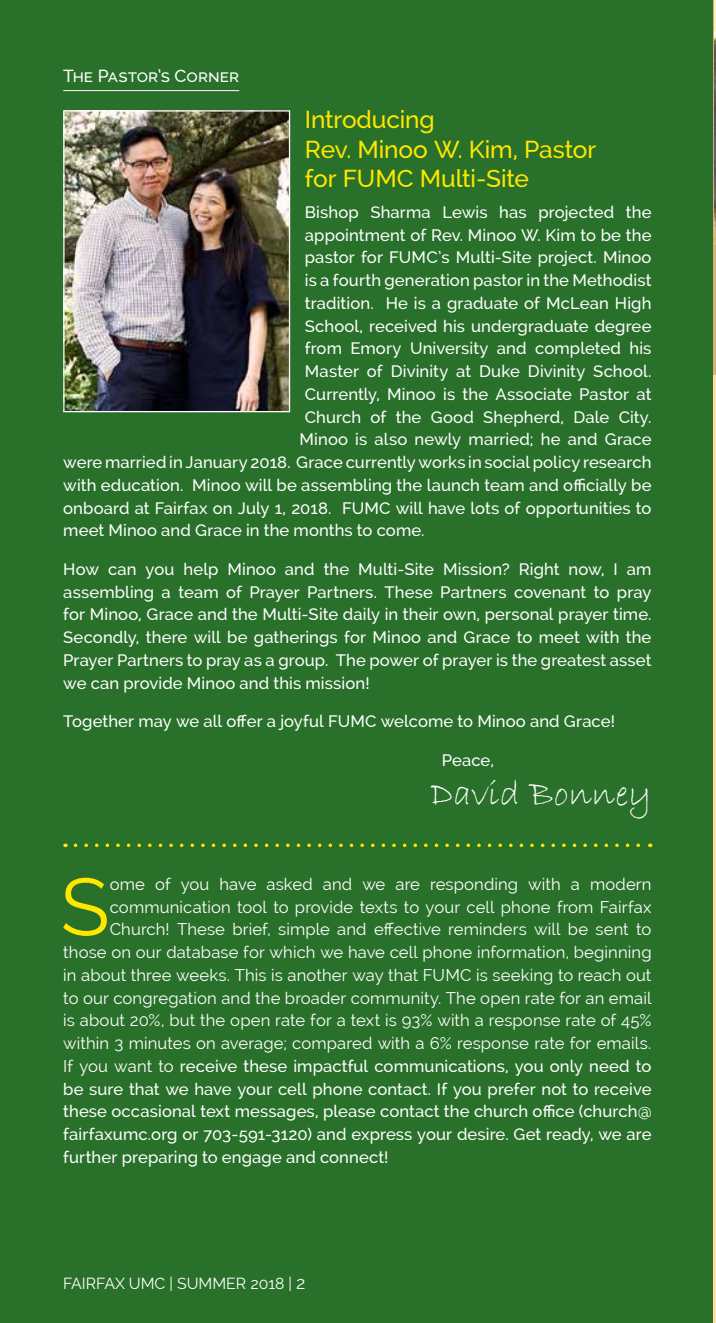
<style>
.page{position:relative;width:716px;height:1323px;background:#fff}
.page>*{position:absolute;margin:0;border:0;box-sizing:border-box;transform-origin:0 0}
.t1{font:80.67px "Raleway";color:#ffe700}
.t2{font:36.75px "Bradley Hand ITC";color:#fff}
.t3{font:500 24.5px/29.8px "Raleway";letter-spacing:-.005em;color:#ffe700}
.t4{font:500 17.5px "Raleway";color:#fff}
.t5{font:500 16.62px/22.8px "Raleway";letter-spacing:.005em;color:#fff;text-align:justify}
.t6{font:16.62px "Raleway";letter-spacing:.005em;color:#fff}
.t7{font:15.75px "Raleway";color:#fff}
.s1{font-weight:400}
.s2{font-size:17.5px}
</style>
<div class="page">
<div style="left:0;top:0;width:713px;height:1323px;background:#29712a"></div>
<hr style="left:713px;top:374px;width:3px;height:949px;background:#ffe1a6">
<hr style="left:713px;top:0;width:3px;height:374px;background:#d8b079">
<hr style="left:63px;top:90px;width:176px;height:1px;background:#fff">
<svg style="left:75px;top:844px;width:575px;height:3px"></svg>
<img style="left:714px;top:0;width:2px;height:245px">
<img style="left:65px;top:112px;width:223px;height:298px">
<div style="left:63px;top:110px;width:227px;height:302px;border:1px solid #fff"></div>
<p class="t4" style="left:63px;top:66px;width:177px">The Pastor’s Corner</p>
<h3 class="t3" style="left:305px;top:104px;width:293px">Introducing<br>Rev. Minoo W. Kim, Pastor for FUMC Multi-Site</h3>
<p class="t5" style="left:305px;top:201px;width:348px">Bishop Sharma Lewis has projected the</p>
<p class="t5" style="left:305px;top:223px;width:348px">appointment of Rev. Minoo W. Kim to be the</p>
<p class="t5" style="left:305px;top:246px;width:348px">pastor for FUMC’s Multi-Site project. Minoo</p>
<p class="t5" style="left:305px;top:269px;width:348px">is a fourth generation pastor in the Methodist</p>
<p class="t5" style="left:305px;top:292px;width:348px">tradition. He is a graduate of McLean High</p>
<p class="t5" style="left:305px;top:314px;width:348px">School, received his undergraduate degree</p>
<p class="t5" style="left:305px;top:337px;width:348px">from Emory University and completed his</p>
<p class="t5" style="left:305px;top:360px;width:348px">Master of Divinity at Duke Divinity School.</p>
<p class="t5" style="left:305px;top:383px;width:348px">Currently, Minoo is the Associate Pastor at</p>
<p class="t5" style="left:305px;top:405px;width:348px">Church of the Good Shepherd, Dale City.</p>
<p class="t5" style="left:299px;top:428px;width:353px">Minoo is also newly married; he and Grace</p>
<p class="t5" style="left:63px;top:451px;width:590px">were married in January 2018. Grace currently works in social policy research</p>
<p class="t5" style="left:63px;top:474px;width:590px">with education. Minoo will be assembling the launch team and officially be</p>
<p class="t5" style="left:63px;top:496px;width:590px">onboard at Fairfax on July 1, 2018. FUMC will have lots of opportunities to</p>
<p class="t5" style="left:63px;top:519px;width:363px">meet Minoo and Grace in the months to come.</p>
<p class="t5" style="left:63px;top:558px;width:590px">How can you help Minoo and the Multi-Site Mission? Right now, I am assembling a team of Prayer Partners. These Partners covenant to pray for Minoo, Grace and the Multi-Site daily in their own, personal prayer time.<br>Secondly, there will be gatherings for Minoo and Grace to meet with the Prayer Partners to pray as a group. The power of prayer is the greatest asset we can provide Minoo and this mission!</p>
<p class="t5" style="left:63px;top:710px;width:553px">Together may we all offer a joyful FUMC welcome to Minoo and Grace!</p>
<p class="t5" style="left:442px;top:748px;width:54px">Peace,</p>
<h2 class="t2" style="left:430px;top:770px;width:222px">David Bonney</h2>
<h1 class="t1" style="left:60px;top:860px;width:51px">S</h1>
<p class="t6" style="left:110px;top:874px;width:543px">ome of you have asked and we are responding with a modern</p>
<p class="t6" style="left:110px;top:897px;width:543px">communication tool to provide texts to your cell phone from Fairfax</p>
<p class="t6" style="left:110px;top:920px;width:543px">Church! These brief, simple and effective reminders will be sent to</p>
<p class="t6" style="left:63px;top:943px;width:590px">those on our database for which we have cell phone information, beginning</p>
<p class="t6" style="left:63px;top:965px;width:589px">in about three weeks. This is another way that FUMC is seeking to reach out</p>
<p class="t6" style="left:63px;top:988px;width:589px">to our congregation and the broader community. The open rate for an email</p>
<p class="t6" style="left:63px;top:1011px;width:590px">is about 20%, but the open rate for a text is 93% with a response rate of 45%</p>
<p class="t6" style="left:63px;top:1034px;width:589px">within 3 minutes on average; compared with a 6% response rate for emails.</p>
<p class="t5" style="left:63px;top:1055px;width:589px"><span class="s1">If you want to</span> receive these impactful communications, you only need to</p>
<p class="t5" style="left:63px;top:1077px;width:589px">be sure that we have your cell phone contact. If you prefer not to receive</p>
<p class="t5" style="left:63px;top:1100px;width:590px">these occasional text messages, please contact the church office (church@</p>
<p class="t5" style="left:63px;top:1123px;width:590px">fairfaxumc.org or 703-591-3120) and express your desire. Get ready, we are</p>
<p class="t5" style="left:63px;top:1146px;width:327px">further preparing to engage and connect!</p>
<p class="t7" style="left:63px;top:1274px;width:244px">FAIRFAX UMC | SUMMER 2018 | <span class="s2">2</span></p>
</div>
